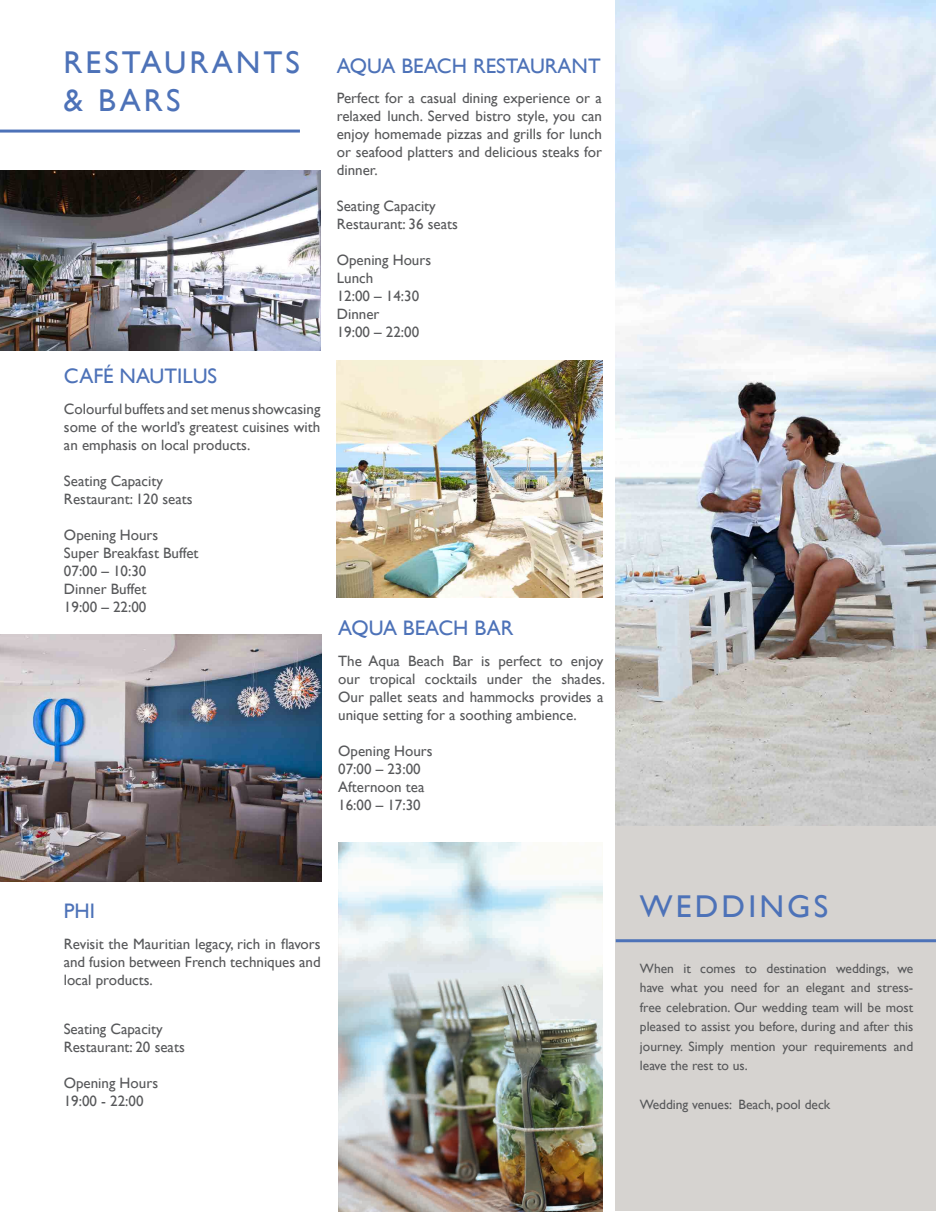
<style>
.page{position:relative;width:936px;height:1212px;background:#fff}
.page>*{position:absolute;margin:0;border:0;box-sizing:border-box;transform-origin:0 0}
.t1{font:31.5px/37.8px "Gill Sans";letter-spacing:.1em;color:#4d72b8}
.t2{font:21px "Gill Sans";color:#4d72b8}
.t3{font:15px/18px "Gill Sans";color:#57585a}
.t4{font:13.5px/19.5px "Gill Sans";color:#57585a;text-align:justify}
</style>
<div class="page">
<img style="left:0;top:170px;width:320px;height:180px">
<div style="left:615px;top:514px;width:320px;height:697px;background:#d6d3d0"></div>
<img style="left:0;top:634px;width:321px;height:247px">
<hr style="left:0;top:130px;width:300px;height:3px;background:#4d72b8">
<hr style="left:615px;top:939px;width:320px;height:3px;background:#4d72b8">
<img style="left:615px;top:0;width:320px;height:825px">
<img style="left:337px;top:360px;width:265px;height:238px">
<img style="left:338px;top:842px;width:264px;height:369px">
<h1 class="t1" style="left:63px;top:44px;width:238px">RESTAURANTS &amp; BARS</h1>
<h2 class="t2" style="left:64px;top:363px;width:155px">CAFÉ NAUTILUS</h2>
<p class="t3" style="left:64px;top:400px;width:258px;text-align:justify">Colourful buffets and set menus showcasing some of the world’s greatest cuisines with an emphasis on local products.</p>
<p class="t3" style="left:64px;top:472px;width:130px">Seating Capacity<br>Restaurant: 120 seats</p>
<p class="t3" style="left:64px;top:526px;width:136px">Opening Hours<br>Super Breakfast Buffet<br>07:00 – 10:30<br>Dinner Buffet<br>19:00 – 22:00</p>
<h2 class="t2" style="left:337px;top:53px;width:265px">AQUA BEACH RESTAURANT</h2>
<p class="t3" style="left:337px;top:90px;width:267px;text-align:justify">Perfect for a casual dining experience or a relaxed lunch. Served bistro style, you can enjoy homemade pizzas and grills for lunch or seafood platters and delicious steaks for dinner.</p>
<p class="t3" style="left:337px;top:198px;width:123px">Seating Capacity<br>Restaurant: 36 seats</p>
<p class="t3" style="left:337px;top:252px;width:96px">Opening Hours<br>Lunch<br>12:00 – 14:30<br>Dinner<br>19:00 – 22:00</p>
<h2 class="t2" style="left:338px;top:616px;width:177px">AQUA BEACH BAR</h2>
<p class="t3" style="left:338px;top:652px;width:268px;text-align:justify">The Aqua Beach Bar is perfect to enjoy our tropical cocktails under the shades.<br>Our pallet seats and hammocks provides a unique setting for a soothing ambience.</p>
<p class="t3" style="left:338px;top:742px;width:96px">Opening Hours<br>07:00 – 23:00<br>Afternoon tea<br>16:00 – 17:30</p>
<h2 class="t2" style="left:64px;top:899px;width:33px">PHI</h2>
<p class="t3" style="left:64px;top:935px;width:258px;text-align:justify">Revisit the Mauritian legacy, rich in flavors and fusion between French techniques and local products.</p>
<p class="t3" style="left:64px;top:1020px;width:123px">Seating Capacity<br>Restaurant: 20 seats</p>
<p class="t3" style="left:64px;top:1074px;width:96px">Opening Hours<br>19:00 - 22:00</p>
<h1 class="t1" style="left:640px;top:888px;width:190px">WEDDINGS</h1>
<p class="t4" style="left:640px;top:959px;width:275px">When it comes to destination weddings, we have what you need for an elegant and stress&shy;free celebration. Our wedding team will be most pleased to assist you before, during and after this journey. Simply mention your requirements and leave the rest to us.</p>
<p class="t4" style="left:640px;top:1095px;width:192px">Wedding venues: Beach, pool deck</p>
</div>
